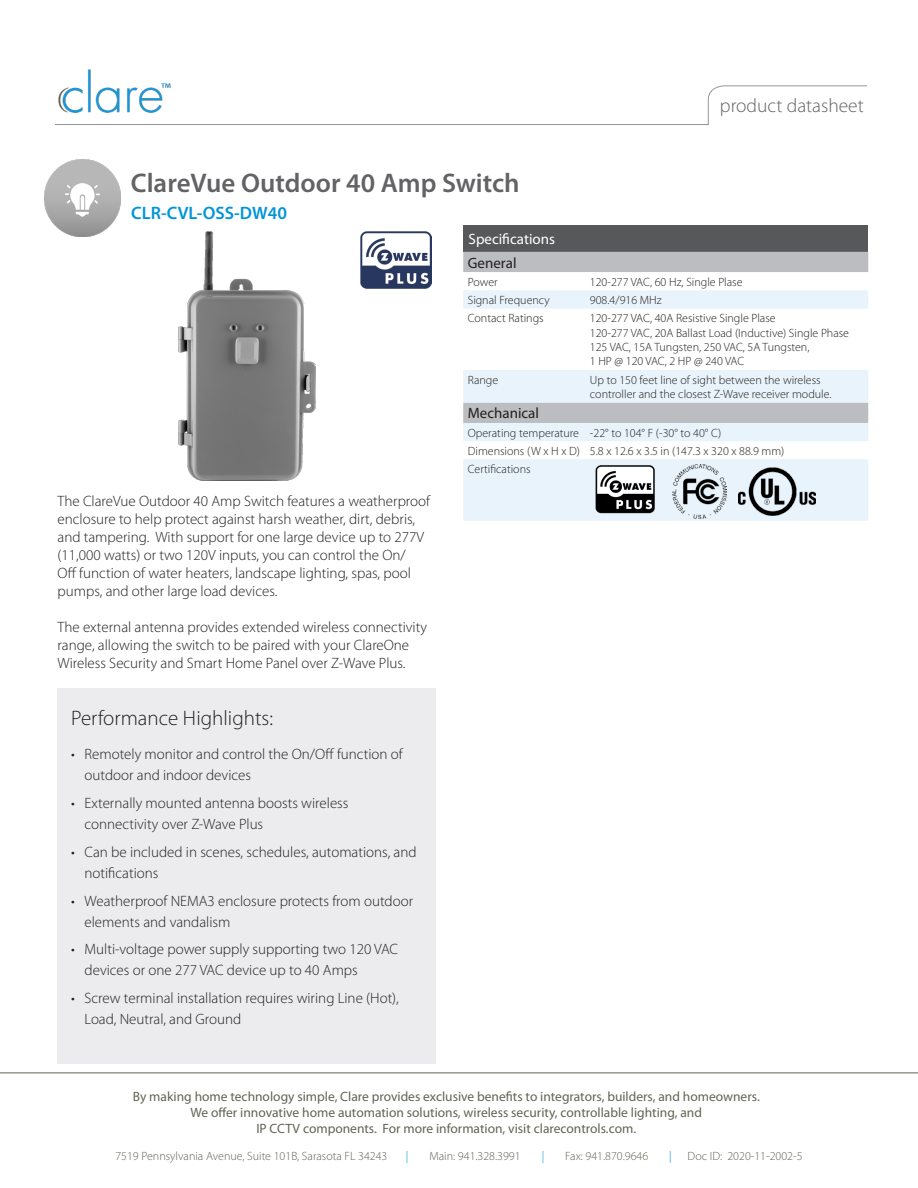
<style>
.page{position:relative;width:918px;height:1188px;background:#fff}
.page>*{position:absolute;margin:0;border:0;box-sizing:border-box;transform-origin:0 0}
.t1{font:600 27px "Myriad Pro";color:#636366}
.t2{font:300 21px "Myriad Pro";color:#231f20}
.t3{font:300 19.5px "Myriad Pro";color:#636366}
.t4{font:600 18px "Myriad Pro";color:#0095d9}
.t5{font:300 15px/18px "Myriad Pro";color:#231f20}
.t6{font:15px "Myriad Pro";color:#231f20}
.Table_Body__black{font:15px "Myriad Pro";color:#fff}
.t7{font:13.5px/16.2px "Myriad Pro";color:#636354;text-align:center}
.t8{font:300 12px/14.4px "Myriad Pro";color:#231f20}
.t9{font:300 12px "Myriad Pro";color:#636354}
.t10{font:300 12px "Myriad Pro";color:#0095d9}
</style>
<div class="page">
<hr style="left:0;top:1072px;width:918px;height:1px;background:#636354">
<hr style="left:55px;top:124px;width:654px;height:1px;background:#939598">
<svg style="left:708px;top:85px;width:159px;height:40px"></svg>
<div style="left:58px;top:688px;width:378px;height:376px;background:#ececee"></div>
<img style="left:44px;top:160px;width:77px;height:76px">
<div style="left:463px;top:225px;width:405px;height:27px;background:#57585a"></div>
<div style="left:463px;top:252px;width:405px;height:20px;background:#bcbdc0"></div>
<svg style="left:463px;top:290px;width:405px;height:231px;fill:#e8f3fb"></svg>
<img style="left:58px;top:69px;width:113px;height:44px">
<img style="left:178px;top:231px;width:137px;height:249px">
<img style="left:361px;top:231px;width:71px;height:58px">
<img style="left:673px;top:465px;width:53px;height:53px">
<img style="left:739px;top:468px;width:76px;height:47px">
<img style="left:594px;top:465px;width:61px;height:49px">
<p class="t1" style="left:131px;top:166px;width:390px">ClareVue Outdoor 40 Amp Switch</p>
<p class="t4" style="left:131px;top:201px;width:157px">CLR-CVL-OSS-DW40</p>
<p class="t3" style="left:720px;top:94px;width:145px">product datasheet</p>
<p class="t5" style="left:58px;top:492px;width:374px">The ClareVue Outdoor 40 Amp Switch features a weatherproof enclosure to help protect against harsh weather, dirt, debris, and tampering. With support for one large device up to 277V (11,000 watts) or two 120V inputs, you can control the On/<br>Off function of water heaters, landscape lighting, spas, pool pumps, and other large load devices.</p>
<p class="t5" style="left:58px;top:618px;width:371px">The external antenna provides extended wireless connectivity range, allowing the switch to be paired with your ClareOne<br>Wireless Security and Smart Home Panel over Z-Wave Plus.</p>
<p class="t2" style="left:71px;top:705px;width:203px">Performance Highlights:</p>
<p class="t5" style="left:85px;top:744px;width:320px;line-height:21px;text-indent:-14px">• Remotely monitor and control the On/Off function of outdoor and indoor devices</p>
<p class="t5" style="left:85px;top:792px;width:265px;line-height:21px;text-indent:-14px">• Externally mounted antenna boosts wireless connectivity over Z-Wave Plus</p>
<p class="t5" style="left:85px;top:841px;width:334px;line-height:21px;text-indent:-14px">• Can be included in scenes, schedules, automations, and notifications</p>
<p class="t5" style="left:85px;top:890px;width:330px;line-height:21px;text-indent:-14px">• Weatherproof NEMA3 enclosure protects from outdoor elements and vandalism</p>
<p class="t5" style="left:85px;top:939px;width:315px;line-height:21px;text-indent:-14px">• Multi-voltage power supply supporting two 120 VAC devices or one 277 VAC device up to 40 Amps</p>
<p class="t5" style="left:85px;top:987px;width:316px;line-height:21px;text-indent:-14px">• Screw terminal installation requires wiring Line (Hot),<br>Load, Neutral, and Ground</p>
<p class="Table_Body__black" style="left:469px;top:230px;width:88px">Specifications</p>
<p class="t6" style="left:468px;top:253px;width:50px">General</p>
<p class="t8" style="left:468px;top:275px;width:31px">Power</p>
<p class="t8" style="left:590px;top:275px;width:154px">120-277 VAC, 60 Hz, Single Plase</p>
<p class="t8" style="left:468px;top:293px;width:83px">Signal Frequency</p>
<p class="t8" style="left:590px;top:293px;width:73px">908.4/916 MHz</p>
<p class="t8" style="left:468px;top:311px;width:77px">Contact Ratings</p>
<p class="t8" style="left:590px;top:311px;width:261px">120-277 VAC, 40A Resistive Single Plase<br>120-277 VAC, 20A Ballast Load (Inductive) Single Phase 125 VAC, 15A Tungsten, 250 VAC, 5A Tungsten,<br>1 HP @ 120 VAC, 2 HP @ 240 VAC</p>
<p class="t8" style="left:468px;top:372px;width:32px">Range</p>
<p class="t8" style="left:590px;top:372px;width:243px">Up to 150 feet line of sight between the wireless controller and the closest Z-Wave receiver module.</p>
<p class="t6" style="left:468px;top:404px;width:73px">Mechanical</p>
<p class="t8" style="left:468px;top:425px;width:113px">Operating temperature</p>
<p class="t8" style="left:590px;top:425px;width:133px">-22° to 104° F (-30° to 40° C)</p>
<p class="t8" style="left:468px;top:443px;width:114px">Dimensions (W x H x D)</p>
<p class="t8" style="left:590px;top:443px;width:196px">5.8 x 12.6 x 3.5 in (147.3 x 320 x 88.9 mm)</p>
<p class="t8" style="left:468px;top:462px;width:64px">Certifications</p>
<p class="t7" style="left:133px;top:1088px;width:629px">By making home technology simple, Clare provides exclusive benefits to integrators, builders, and homeowners.<br>We offer innovative home automation solutions, wireless security, controllable lighting, and<br>IP CCTV components. For more information, visit clarecontrols.com.</p>
<p class="t9" style="left:115px;top:1149px;width:274px">7519 Pennsylvania Avenue, Suite 101B, Sarasota FL 34243</p>
<p class="t10" style="left:406px;top:1149px;width:4px">|</p>
<p class="t9" style="left:429px;top:1149px;width:93px">Main: 941.328.3991</p>
<p class="t10" style="left:542px;top:1149px;width:4px">|</p>
<p class="t9" style="left:565px;top:1149px;width:85px">Fax: 941.870.9646</p>
<p class="t10" style="left:669px;top:1149px;width:4px">|</p>
<p class="t9" style="left:688px;top:1149px;width:116px">Doc ID: 2020-11-2002-5</p>
</div>
